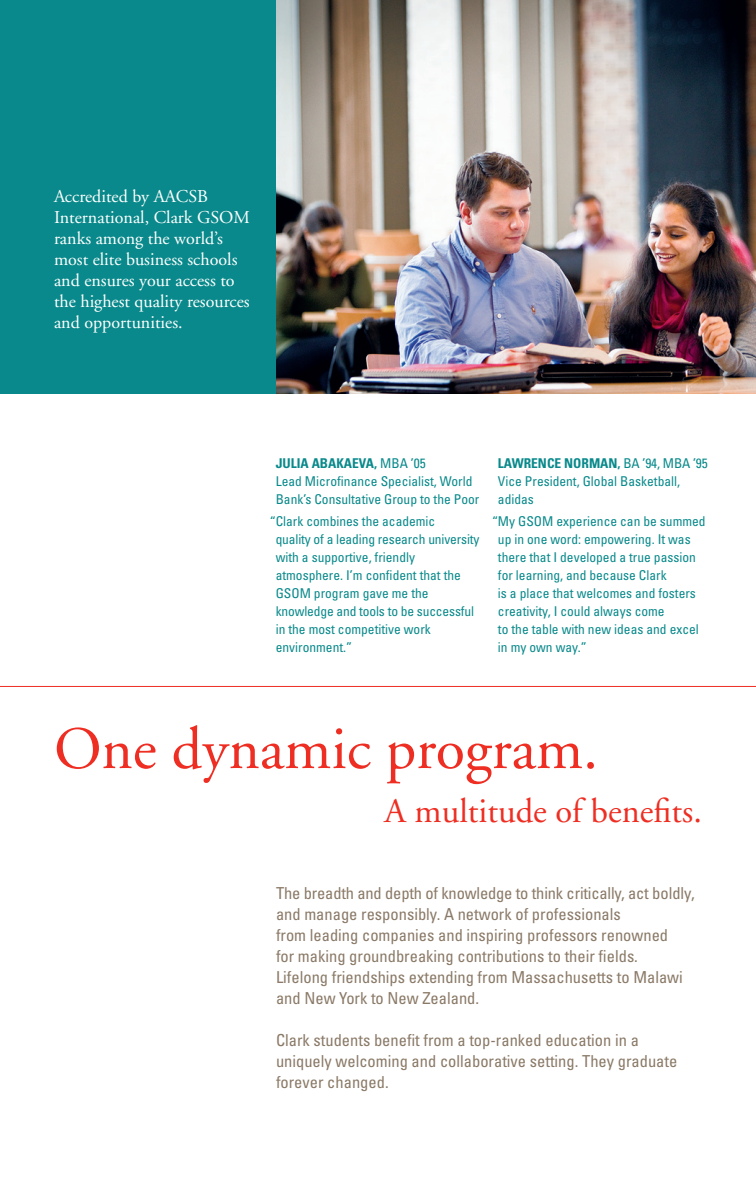
<style>
.page{position:relative;width:756px;height:1188px;background:#fff}
.page>*{position:absolute;margin:0;border:0;box-sizing:border-box;transform-origin:0 0}
.t1{font:60px "Adobe Garamond";color:#ee2e22}
.t2{font:34.5px "Adobe Garamond";color:#ee2e22}
.t3{font:18px/21px "Adobe Garamond";color:#fff}
.t4{font:condensed 16.5px/21px "Univers LT Std";color:#8a7966}
.t5{font:condensed 13.5px/18px "Univers LT Std";color:#09898b}
.s1{font-weight:700}
</style>
<div class="page">
<div style="left:0;top:0;width:282px;height:393px;background:#09898b"></div>
<img style="left:276px;top:0;width:480px;height:393px">
<hr style="left:0;top:686px;width:756px;height:1px;background:#ee2e22">
<h3 class="t3" style="left:54px;top:187px;width:198px">Accredited by AACSB<br>International, Clark GSOM ranks among the world’s most elite business schools and ensures your access to the highest quality resources and opportunities.</h3>
<p class="t5" style="left:276px;top:454px;width:205px"><span class="s1">JULIA ABAKAEVA,</span> MBA ’05<br>Lead Microfinance Specialist, World<br>Bank’s Consultative Group to the Poor</p>
<p class="t5" style="left:276px;top:512px;width:205px;text-indent:-6px">“Clark combines the academic<br>quality of a leading research university with a supportive, friendly atmosphere. I’m confident that the<br>GSOM program gave me the knowledge and tools to be successful in the most competitive work environment.”</p>
<p class="t5" style="left:498px;top:454px;width:211px;text-indent:-6px"><span class="s1">LAWRENCE NO RMAN,</span> BA ’94, MBA ’95<br>Vice President, Global Basketball, adidas</p>
<p class="t5" style="left:498px;top:512px;width:209px;text-indent:-6px">“My GSOM experience can be summed up in one word: empowering. It was there that I developed a true passion for learning, and because Clark<br>is a place that welcomes and fosters creativity, I could always come<br>to the table with new ideas and excel in my own way.”</p>
<h1 class="t1" style="left:54px;top:717px;width:546px">One dynamic program.</h1>
<h2 class="t2" style="left:385px;top:792px;width:319px">A multitude of benefits.</h2>
<p class="t4" style="left:276px;top:882px;width:420px">The breadth and depth of knowledge to think critically, act boldly, and manage responsibly. A network of professionals<br>from leading companies and inspiring professors renowned<br>for making groundbreaking contributions to their fields.<br>Lifelong friendships extending from Massachusetts to Malawi and New York to New Zealand.</p>
<p class="t4" style="left:276px;top:1029px;width:403px">Clark students benefit from a top-ranked education in a uniquely welcoming and collaborative setting. They graduate forever changed.</p>
</div>
